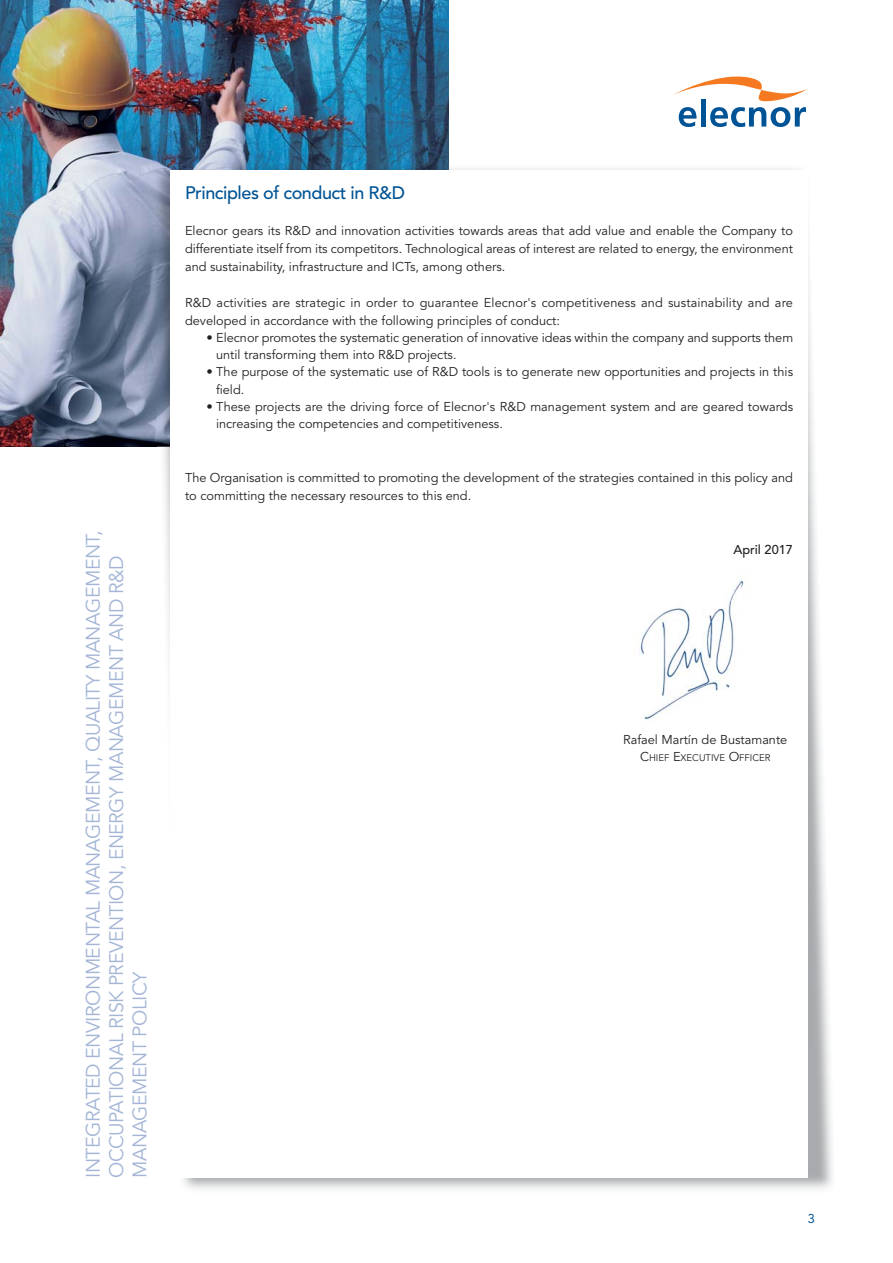
<style>
.page{position:relative;width:893px;height:1263px;background:#fff}
.page>*{position:absolute;margin:0;border:0;box-sizing:border-box;transform-origin:0 0}
.t1{font:19.5px/23.4px "Avenir LT Std";letter-spacing:-.025em;color:#a4b5d6}
.t2{font:500 18px "Avenir LT Std";letter-spacing:-.025em;color:#005496}
.t3{font:12.75px/18px "Avenir LT Std";color:#231f20}
.t4{font:500 12.75px "Avenir";color:#231f20}
.t5{font:12.75px "Avenir LT Std";color:#005496}
.t6{font:9.6px "Avenir LT Std";color:#231f20}
.s1{font-size:12.75px}
</style>
<div class="page">
<img style="left:0;top:0;width:449px;height:446px">
<svg style="left:674px;top:76px;width:134px;height:51px"></svg>
<img style="left:157px;top:168px;width:676px;height:1021px">
<img style="left:150px;top:163px;width:299px;height:283px">
<div style="left:170px;top:170px;width:638px;height:1008px;background:#fff"></div>
<img style="left:640px;top:580px;width:104px;height:140px">
<h1 class="t1" style="left:83px;top:1178px;width:649px;rotate:-90deg">INTEGRATED ENVIRONMENTAL MANAGEMENT, QUALITY MANAGEMENT,<br>OCCUPATIONAL RISK PREVENTION, ENERGY MANAGEMENT AND R&amp;D<br>MANAGEMENT POLICY</h1>
<h2 class="t2" style="left:185px;top:184px;width:221px">Principles of conduct in R&amp;D</h2>
<p class="t3" style="left:185px;top:222px;width:609px;text-align:justify">Elecnor gears its R&amp;D and innovation activities towards areas that add value and enable the Company to differentiate itself from its competitors. Technological areas of interest are related to energy, the environment and sustainability, infrastructure and ICTs, among others.</p>
<p class="t3" style="left:185px;top:294px;width:609px">R&amp;D activities are strategic in order to guarantee Elecnor's competitiveness and sustainability and are developed in accordance with the following principles of conduct:</p>
<p class="t3" style="left:216px;top:330px;width:579px;line-height:17.2px;text-indent:-10px">• Elecnor promotes the systematic generation of innovative ideas within the company and supports them until transforming them into R&amp;D projects.</p>
<p class="t3" style="left:216px;top:365px;width:579px;line-height:17.2px;text-indent:-10px">• The purpose of the systematic use of R&amp;D tools is to generate new opportunities and projects in this field.</p>
<p class="t3" style="left:216px;top:399px;width:579px;line-height:17.2px;text-indent:-10px">• These projects are the driving force of Elecnor's R&amp;D management system and are geared towards increasing the competencies and competitiveness.</p>
<p class="t3" style="left:185px;top:470px;width:609px">The Organisation is committed to promoting the development of the strategies contained in this policy and to committing the necessary resources to this end.</p>
<p class="t4" style="left:733px;top:542px;width:61px">April 2017</p>
<p class="t3" style="left:623px;top:732px;width:166px">Rafael Martín de Bustamante</p>
<p class="t6" style="left:640px;top:754px;width:132px"><span class="s1">C</span>HIEF <span class="s1">E</span>XECUTIVE <span class="s1">O</span>FFICER</p>
<p class="t5" style="left:808px;top:1211px;width:9px">3</p>
</div>
